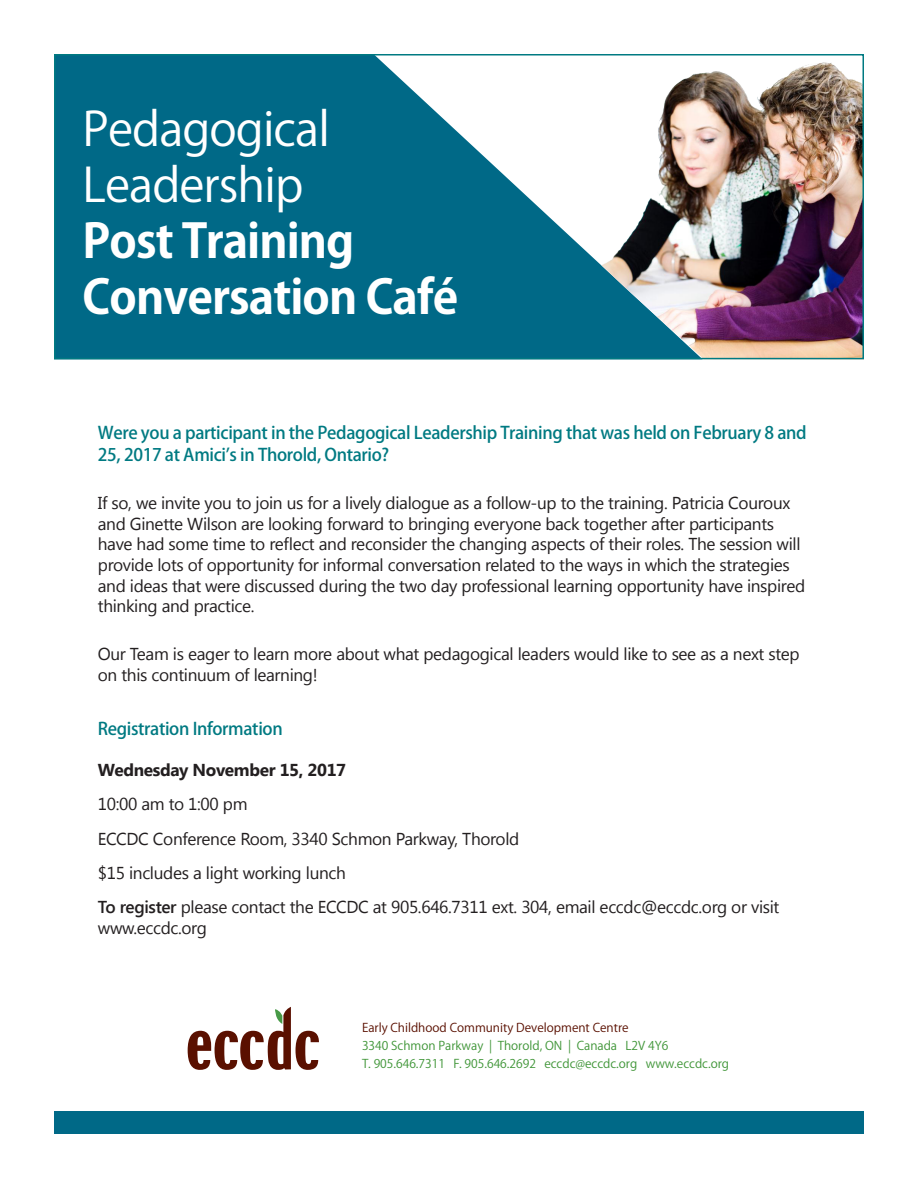
<style>
.page{position:relative;width:918px;height:1188px;background:#fff}
.page>*{position:absolute;margin:0;border:0;box-sizing:border-box;transform-origin:0 0}
.t1{font:700 46.5px "Koz Go Pro";letter-spacing:-.02em;color:#fff}
.t2{font:46.5px "Koz Go Pro";letter-spacing:-.02em;color:#fff}
.t3{font:17.25px/20.7px "Segoe UI";letter-spacing:-.02em;color:#231f20}
.t4{font:500 17.25px/22.5px "Koz Go Pro";letter-spacing:-.02em;color:#007a82}
.t5{font:700 17.25px "Segoe UI";letter-spacing:-.02em;color:#231f20}
.t6{font:12px "Koz Go Pro";color:#3f9537}
.t7{font:12px "Koz Go Pro";color:#5a1000}
.s1{font-weight:600}
</style>
<div class="page">
<svg style="left:57px;top:57px;width:505px;height:299px;background:#1a7893"></svg>
<img style="left:562px;top:62px;width:299px;height:294px">
<div style="left:54px;top:54px;width:810px;height:305px;border:2px solid #007a82"></div>
<div style="left:54px;top:1111px;width:810px;height:23px;background:#006987"></div>
<svg style="left:188px;top:1007px;width:131px;height:63px"></svg>
<p class="t2" style="left:82px;top:99px;width:249px">Pedagogical</p>
<p class="t2" style="left:82px;top:155px;width:222px">Leadership</p>
<p class="t1" style="left:82px;top:211px;width:273px">Post Training</p>
<p class="t1" style="left:82px;top:267px;width:377px">Conversation Café</p>
<p class="t4" style="left:98px;top:422px;width:710px">Were you a participant in the Pedagogical Leadership Training that was held on February 8 and<br>25, 2017 at Amici’s in Thorold, Ontario?</p>
<p class="t3" style="left:98px;top:492px;width:709px">If so, we invite you to join us for a lively dialogue as a follow-up to the training. Patricia Couroux and Ginette Wilson are looking forward to bringing everyone back together after participants have had some time to reflect and reconsider the changing aspects of their roles. The session will provide lots of opportunity for informal conversation related to the ways in which the strategies and ideas that were discussed during the two day professional learning opportunity have inspired thinking and practice.</p>
<p class="t3" style="left:98px;top:643px;width:703px">Our Team is eager to learn more about what pedagogical leaders would like to see as a next step on this continuum of learning!</p>
<p class="t4" style="left:98px;top:719px;width:186px">Registration Information</p>
<p class="t5" style="left:98px;top:758px;width:250px">Wednesday November 15, 2017</p>
<p class="t3" style="left:98px;top:793px;width:151px">10:00 am to 1:00 pm</p>
<p class="t3" style="left:98px;top:827px;width:423px">ECCDC Conference Room, 3340 Schmon Parkway, Thorold</p>
<p class="t3" style="left:98px;top:862px;width:250px">$15 includes a light working lunch</p>
<p class="t3" style="left:98px;top:896px;width:683px"><span class="s1">To register</span> please contact the ECCDC at 905.646.7311 ext. 304, email eccdc@eccdc.org or visit www.eccdc.org</p>
<p class="t7" style="left:362px;top:1020px;width:268px">Early Childhood Community Development Centre</p>
<p class="t6" style="left:362px;top:1038px;width:308px">3340 Schmon Parkway | Thorold, ON | Canada L2V 4Y6</p>
<p class="t6" style="left:362px;top:1056px;width:369px">T. 905.646.7311 F. 905.646.2692 eccdc@eccdc.org www.eccdc.org</p>
</div>
